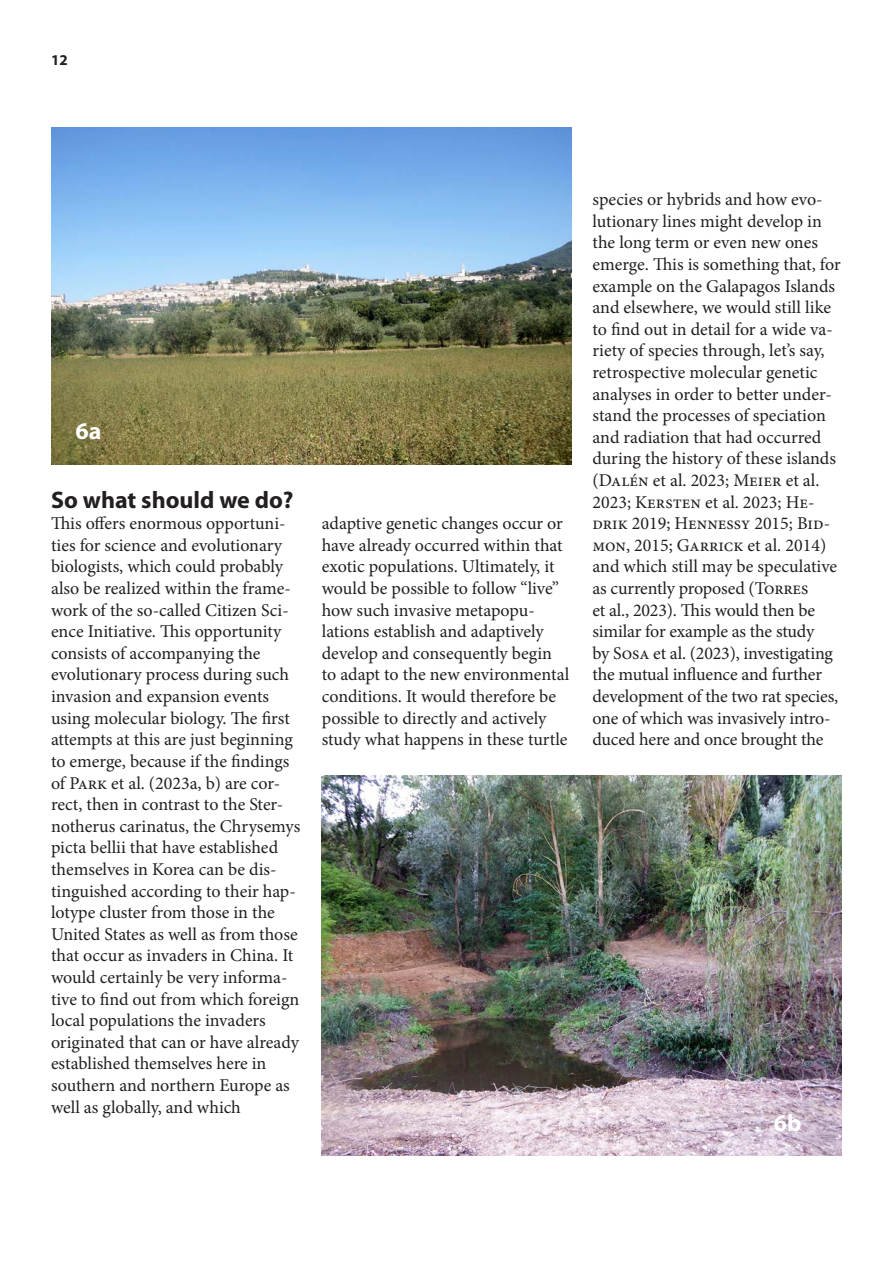
<style>
.page{position:relative;width:893px;height:1263px;background:#fff}
.page>*{position:absolute;margin:0;border:0;box-sizing:border-box;transform-origin:0 0}
.t1{font:700 24px "Myriad Pro";color:#231f20}
.t2{font:700 24px "Myriad Pro";color:#fff}
.t3{font:18px/21.6px "Minion Pro";color:#231f20}
.t4{font:700 15px "Myriad Pro";color:#231f20}
</style>
<div class="page">
<img style="left:51px;top:128px;width:520px;height:336px">
<img style="left:322px;top:775px;width:520px;height:381px">
<p class="t4" style="left:51px;top:50px;width:18px">12</p>
<p class="t2" style="left:75px;top:415px;width:27px">6a</p>
<p class="t1" style="left:51px;top:484px;width:244px">So what should we do?</p>
<p class="t3" style="left:51px;top:513px;width:251px">This offers enormous opportuni&shy;ties for science and evolutionary biologists, which could probably also be realized within the frame&shy;work of the so-called Citizen Sci&shy;ence Initiative. This opportunity consists of accompanying the evolutionary process during such invasion and expansion events using molecular biology. The first attempts at this are just beginning to emerge, because if the findings of Park et al. (2023a, b) are cor&shy;rect, then in contrast to the Ster&shy;notherus carinatus, the Chrysemys picta bellii that have established themselves in Korea can be dis&shy;tinguished according to their hap&shy;lotype cluster from those in the United States as well as from those that occur as invaders in China. It would certainly be very informa&shy;tive to find out from which foreign local populations the invaders originated that can or have already established themselves here in southern and northern Europe as well as globally, and which</p>
<p class="t3" style="left:322px;top:513px;width:249px">adaptive genetic changes occur or have already occurred within that exotic populations. Ultimately, it would be possible to follow “live” how such invasive metapopu&shy;lations establish and adaptively develop and consequently begin to adapt to the new environmental conditions. It would therefore be possible to directly and actively study what happens in these turtle</p>
<p class="t3" style="left:592px;top:189px;width:250px">species or hybrids and how evo&shy;lutionary lines might develop in the long term or even new ones emerge. This is something that, for example on the Galapagos Islands and elsewhere, we would still like to find out in detail for a wide va&shy;riety of species through, let’s say, retrospective molecular genetic analyses in order to better under&shy;stand the processes of speciation and radiation that had occurred during the history of these islands (Dalén et al. 2023; Meier et al.<br>2023; Kersten et al. 2023; He&shy;drik 2019; Hennessy 2015; Bid&shy;mon, 2015; Garrick et al. 2014) and which still may be speculative as currently proposed (Torres<br>et al., 2023). This would then be similar for example as the study<br>by Sosa et al. (2023), investigating the mutual influence and further development of the two rat species, one of which was invasively intro&shy;duced here and once brought the</p>
<p class="t2" style="left:774px;top:1107px;width:29px">6b</p>
</div>
